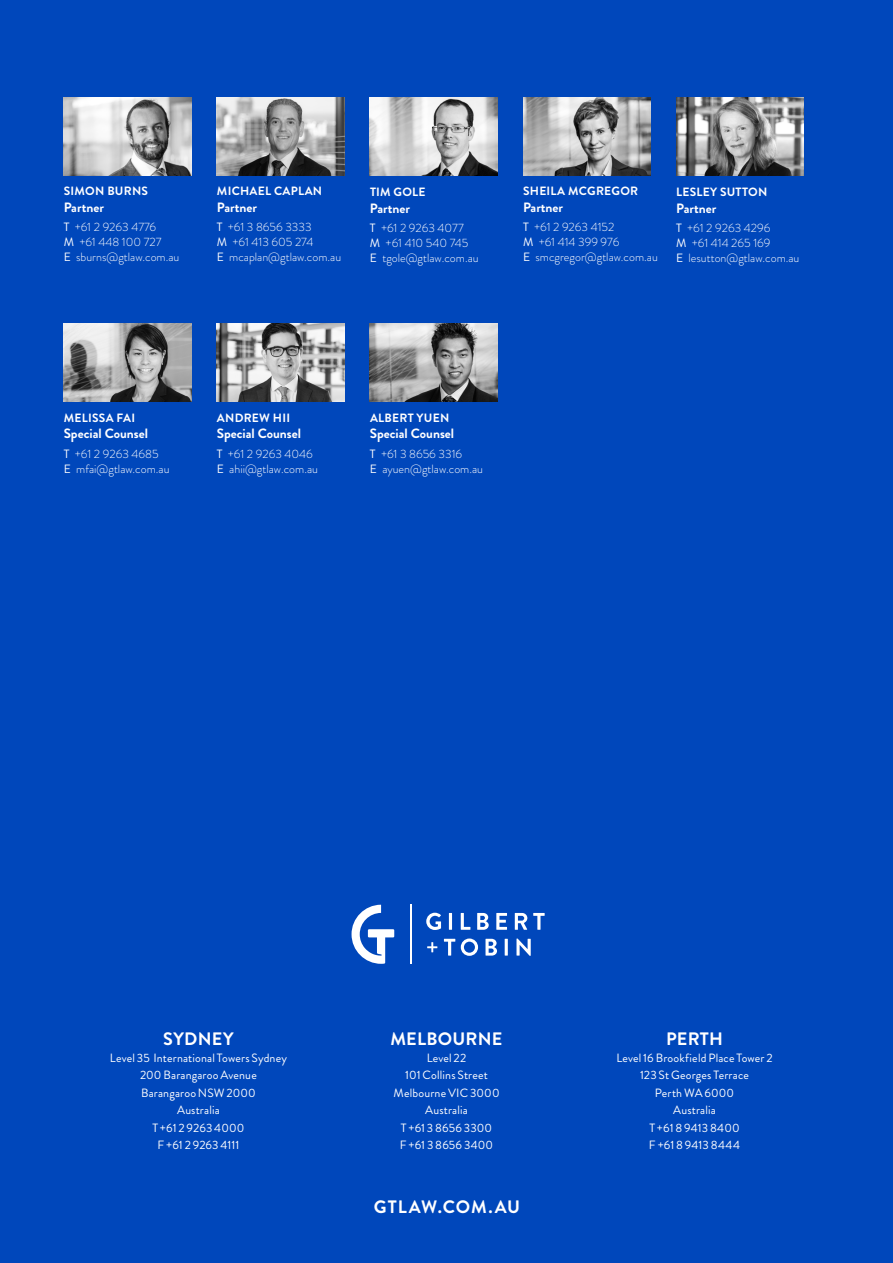
<style>
.page{position:relative;width:893px;height:1263px;background:#0047bb}
.page>*{position:absolute;margin:0;border:0;box-sizing:border-box;transform-origin:0 0}
.t1{font:700 18px "Brandon Grotesque";letter-spacing:.015em;color:#fff}
.t2{font:700 18px "Brandon Grotesque";letter-spacing:.055em;color:#fff}
.t3{font:700 13.5px "Brandon Grotesque";color:#fff}
.t4{font:300 12px/15px "Brandon Grotesque";color:#fff}
.t5{font:12px/17.4px "Brandon Grotesque";letter-spacing:.01em;color:#fff;text-align:center}
.t6{font:700 12px "Brandon Grotesque";letter-spacing:.02em;color:#fff}
.s1{font-weight:400}
</style>
<div class="page">
<svg style="left:426px;top:913px;width:15px;height:17px"></svg>
<hr style="left:449px;top:913px;width:3px;height:17px;background:#fff">
<svg style="left:461px;top:913px;width:9px;height:17px"></svg>
<svg style="left:477px;top:913px;width:12px;height:17px"></svg>
<svg style="left:496px;top:913px;width:11px;height:17px"></svg>
<svg style="left:515px;top:913px;width:12px;height:17px"></svg>
<svg style="left:533px;top:913px;width:12px;height:17px"></svg>
<svg style="left:427px;top:942px;width:10px;height:10px"></svg>
<svg style="left:444px;top:939px;width:11px;height:16px"></svg>
<svg style="left:461px;top:938px;width:17px;height:18px"></svg>
<svg style="left:485px;top:939px;width:12px;height:16px"></svg>
<hr style="left:505px;top:939px;width:3px;height:16px;background:#fff">
<svg style="left:516px;top:938px;width:15px;height:18px"></svg>
<svg style="left:352px;top:905px;width:42px;height:59px"></svg>
<hr style="left:410px;top:905px;width:1px;height:59px;background:#fff">
<img style="left:64px;top:98px;width:127px;height:78px">
<img style="left:217px;top:98px;width:127px;height:78px">
<img style="left:370px;top:98px;width:127px;height:78px">
<img style="left:523px;top:98px;width:128px;height:78px">
<img style="left:676px;top:98px;width:128px;height:78px">
<img style="left:64px;top:323px;width:127px;height:78px">
<img style="left:217px;top:323px;width:127px;height:78px">
<img style="left:370px;top:323px;width:127px;height:78px">
<p class="t6" style="left:64px;top:183px;width:86px">SIMON BURNS</p>
<p class="t3" style="left:64px;top:198px;width:42px">Partner</p>
<p class="t4" style="left:64px;top:219px;width:117px"><span class="s1">T</span> +61 2 9263 4776<br><span class="s1">M</span> +61 448 100 727<br><span class="s1">E</span> sburns@gtlaw.com.au</p>
<p class="t6" style="left:217px;top:183px;width:107px">MICHAEL CAPLAN</p>
<p class="t3" style="left:217px;top:198px;width:42px">Partner</p>
<p class="t4" style="left:217px;top:219px;width:126px"><span class="s1">T</span> +61 3 8656 3333<br><span class="s1">M</span> +61 413 605 274<br><span class="s1">E</span> mcaplan@gtlaw.com.au</p>
<p class="t6" style="left:370px;top:184px;width:57px">TIM GOLE</p>
<p class="t3" style="left:370px;top:199px;width:42px">Partner</p>
<p class="t4" style="left:370px;top:221px;width:110px"><span class="s1">T</span> +61 2 9263 4077<br><span class="s1">M</span> +61 410 540 745<br><span class="s1">E</span> tgole@gtlaw.com.au</p>
<p class="t6" style="left:523px;top:183px;width:117px">SHEILA MCGREGOR</p>
<p class="t3" style="left:523px;top:198px;width:42px">Partner</p>
<p class="t4" style="left:523px;top:219px;width:136px"><span class="s1">T</span> +61 2 9263 4152<br><span class="s1">M</span> +61 414 399 976<br><span class="s1">E</span> smcgregor@gtlaw.com.au</p>
<p class="t6" style="left:676px;top:184px;width:93px">LESLEY SUTTON</p>
<p class="t3" style="left:676px;top:199px;width:42px">Partner</p>
<p class="t4" style="left:676px;top:221px;width:125px"><span class="s1">T</span> +61 2 9263 4296<br><span class="s1">M</span> +61 414 265 169<br><span class="s1">E</span> lesutton@gtlaw.com.au</p>
<p class="t6" style="left:64px;top:409px;width:73px">MELISSA FAI</p>
<p class="t3" style="left:64px;top:424px;width:86px">Special Counsel</p>
<p class="t4" style="left:64px;top:446px;width:107px"><span class="s1">T</span> +61 2 9263 4685<br><span class="s1">E</span> mfai@gtlaw.com.au</p>
<p class="t6" style="left:217px;top:409px;width:75px">ANDREW HII</p>
<p class="t3" style="left:217px;top:424px;width:86px">Special Counsel</p>
<p class="t4" style="left:217px;top:446px;width:103px"><span class="s1">T</span> +61 2 9263 4046<br><span class="s1">E</span> ahii@gtlaw.com.au</p>
<p class="t6" style="left:370px;top:409px;width:81px">ALBERT YUEN</p>
<p class="t3" style="left:370px;top:424px;width:86px">Special Counsel</p>
<p class="t4" style="left:370px;top:446px;width:115px"><span class="s1">T</span> +61 3 8656 3316<br><span class="s1">E</span> ayuen@gtlaw.com.au</p>
<h1 class="t1" style="left:163px;top:1026px;width:72px">SYDNEY</h1>
<p class="t5" style="left:110px;top:1049px;width:179px">Level 35 International Towers Sydney<br>200 Barangaroo Avenue<br>Barangaroo NSW 2000<br>Australia<br>T +61 2 9263 4000<br>F +61 2 9263 4111</p>
<h1 class="t1" style="left:390px;top:1026px;width:114px">MELBOURNE</h1>
<p class="t5" style="left:393px;top:1049px;width:108px">Level 22<br>101 Collins Street<br>Melbourne VIC 3000<br>Australia<br>T +61 3 8656 3300<br>F +61 3 8656 3400</p>
<h1 class="t2" style="left:374px;top:1194px;width:148px">GTLAW.COM.AU</h1>
<h1 class="t1" style="left:666px;top:1026px;width:58px">PERTH</h1>
<p class="t5" style="left:616px;top:1049px;width:158px">Level 16 Brookfield Place Tower 2<br>123 St Georges Terrace<br>Perth WA 6000<br>Australia<br>T +61 8 9413 8400<br>F +61 8 9413 8444</p>
</div>
